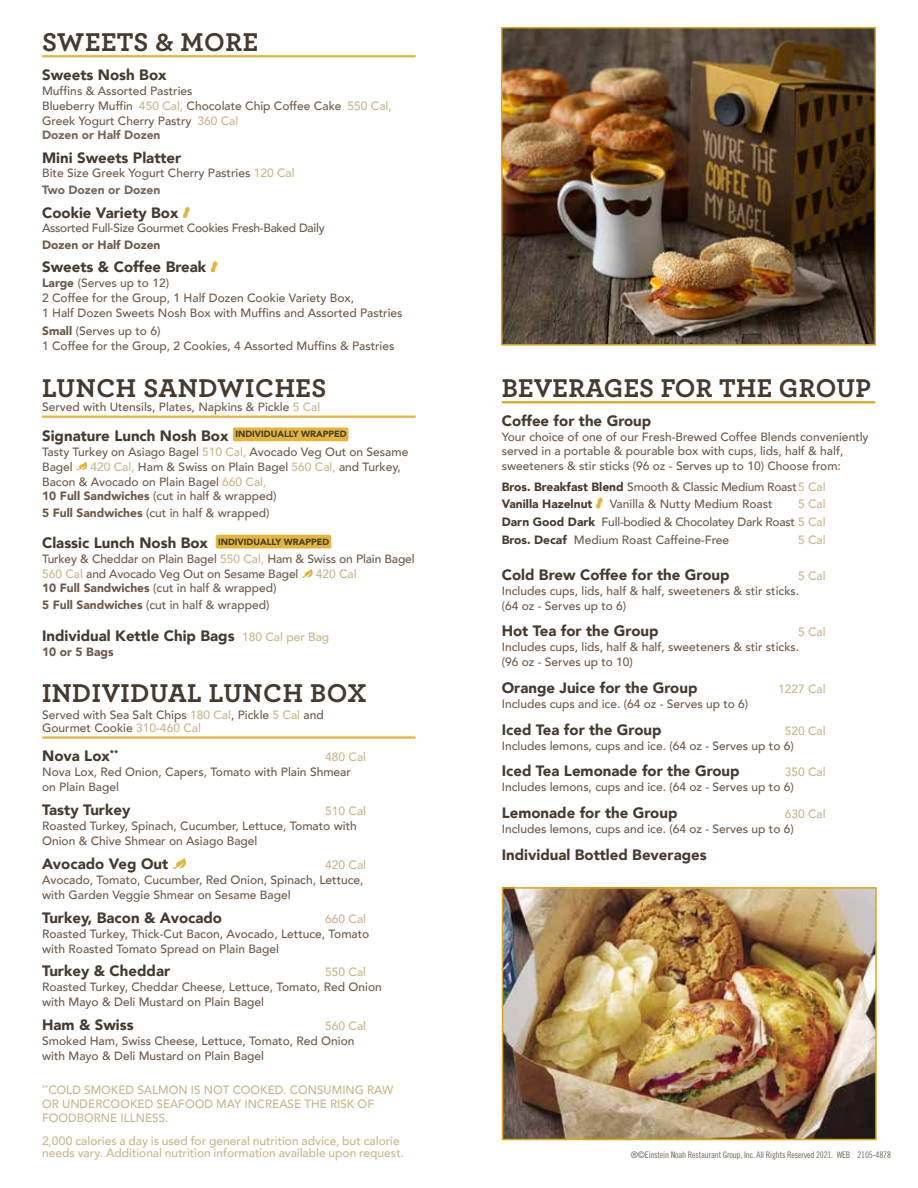
<style>
.page{position:relative;width:918px;height:1188px;background:#fff}
.page>*{position:absolute;margin:0;border:0;box-sizing:border-box;transform-origin:0 0}
.t1{font:700 27px "Archer";letter-spacing:.01em;color:#453a2d}
.t2{font:900 15px "Avenir";color:#453a2d}
.t3{font:500 12px/15px "Avenir";color:#6e5846}
.t4{font:500 12px/14.4px "Avenir";color:#c8b688}
.t5{font:900 12px/17.7px "Avenir";color:#453a2d}
.t6{font:500 12px "Avenir";letter-spacing:-.025em;color:#6e5846}
.t7{font:900 12px "Avenir";color:#6e5846}
.t8{font:9px "Trade Gothic Cond Eighteen";letter-spacing:-.02em;color:#756757}
.s1{color:#c8b688}
.s2{font-weight:900;color:#756757}
.s3{font-weight:900}
.s4{font-weight:500;font-size:12px;color:#c8b688}
.s5{font-weight:500;color:#6e5846}
.s6{font-weight:500;color:#c8b688}
.s7{font-weight:900;color:#453a2d}
</style>
<div class="page">
<hr style="left:502px;top:401px;width:373px;height:2px;background:#daa819">
<svg style="left:596px;top:497px;width:7px;height:12px"></svg>
<img style="left:504px;top:30px;width:369px;height:313px">
<div style="left:501px;top:27px;width:375px;height:319px;border:2px solid #daa819"></div>
<hr style="left:42px;top:55px;width:374px;height:2px;background:#e2b63a">
<svg style="left:183px;top:207px;width:7px;height:11px"></svg>
<svg style="left:211px;top:261px;width:7px;height:12px"></svg>
<hr style="left:42px;top:416px;width:374px;height:2px;background:#e2b63a">
<hr style="left:42px;top:736px;width:374px;height:3px;background:#e2b63a">
<div style="left:233px;top:427px;width:115px;height:14px;background:#e2b63a;border-radius:2px"></div>
<svg style="left:76px;top:462px;width:12px;height:9px"></svg>
<div style="left:216px;top:535px;width:115px;height:14px;background:#e2b63a;border-radius:2px"></div>
<svg style="left:302px;top:569px;width:11px;height:9px"></svg>
<svg style="left:173px;top:858px;width:13px;height:11px"></svg>
<img style="left:505px;top:890px;width:369px;height:247px">
<div style="left:502px;top:887px;width:375px;height:253px;border:2px solid #daa819"></div>
<h1 class="t1" style="left:42px;top:21px;width:218px">SWEETS &amp; MORE</h1>
<p class="t2" style="left:42px;top:62px;width:126px">Sweets Nosh Box</p>
<p class="t3" style="left:42px;top:82px;width:351px">Muffins &amp; Assorted Pastries<br>Blueberry Muffin <span class="s1">450 Cal,</span> Chocolate Chip Coffee Cake <span class="s1">550 Cal, </span>Greek Yogurt Cherry Pastry <span class="s1">360 Cal<br></span><span class="s2">Dozen or Half Dozen</span></p>
<p class="t2" style="left:42px;top:145px;width:141px">Mini Sweets Platter</p>
<p class="t3" style="left:42px;top:164px;width:254px;line-height:17.1px">Bite Size Greek Yogurt Cherry Pastries <span class="s1">120 Cal<br></span><span class="s2">Two Dozen or Dozen</span></p>
<p class="t2" style="left:42px;top:200px;width:138px">Cookie Variety Box</p>
<p class="t6" style="left:42px;top:218px;width:284px">Assorted Full-Size Gourmet Cookies Fresh-Baked Daily</p>
<p class="t7" style="left:42px;top:234px;width:120px">Dozen or Half Dozen</p>
<p class="t2" style="left:42px;top:254px;width:166px">Sweets &amp; Coffee Break</p>
<p class="t3" style="left:42px;top:275px;width:362px"><span class="s3">Large</span> (Serves up to 12)<br>2 Coffee for the Group, 1 Half Dozen Cookie Variety Box,<br>1 Half Dozen Sweets Nosh Box with Muffins and Assorted Pastries</p>
<p class="t3" style="left:42px;top:322px;width:354px"><span class="s3">Small</span> (Serves up to 6)<br>1 Coffee for the Group, 2 Cookies, 4 Assorted Muffins &amp; Pastries</p>
<h1 class="t1" style="left:42px;top:367px;width:286px">LUNCH SANDWICHES</h1>
<p class="t3" style="left:42px;top:399px;width:280px">Served with Utensils, Plates, Napkins &amp; Pickle <span class="s1">5 Cal</span></p>
<p class="t2" style="left:42px;top:423px;width:306px">Signature Lunch Nosh Box <sup>INDIVIDUALLY</sup> <sup>WRAPPED</sup></p>
<p class="t3" style="left:42px;top:443px;width:368px">Tasty Turkey on Asiago Bagel <span class="s1">510 Cal,</span> Avocado Veg Out on Sesame<br>Bagel</p>
<p class="t3" style="left:42px;top:458px;width:360px;text-indent:48px"><span class="s1">420 Cal,</span> Ham &amp; Swiss on Plain Bagel <span class="s1">560 Cal,</span> and Turkey,<br>Bacon &amp; Avocado on Plain Bagel <span class="s1">660 Cal,<br></span><span class="s3">10 Full Sandwiches</span> (cut in half &amp; wrapped)</p>
<p class="t3" style="left:42px;top:505px;width:229px"><span class="s3">5 Full Sandwiches</span> (cut in half &amp; wrapped)</p>
<p class="t2" style="left:42px;top:530px;width:289px">Classic Lunch Nosh Box <sup>INDIVIDUALLY</sup> <sup>WRAPPED</sup></p>
<p class="t3" style="left:42px;top:551px;width:374px">Turkey &amp; Cheddar on Plain Bagel <span class="s1">550 Cal,</span> Ham &amp; Swiss on Plain Bagel<br><span class="s1">560 Cal</span> and Avocado Veg Out on Sesame Bagel</p>
<p class="t4" style="left:316px;top:566px;width:42px">420 Cal</p>
<p class="t3" style="left:42px;top:579px;width:236px;line-height:17.1px"><span class="s3">10 Full Sandwiches</span> (cut in half &amp; wrapped)<br><span class="s3">5 Full Sandwiches</span> (cut in half &amp; wrapped)</p>
<p class="t2" style="left:42px;top:623px;width:289px">Individual Kettle Chip Bags <span class="s4">180 Cal per Bag</span></p>
<p class="t7" style="left:42px;top:641px;width:73px">10 or 5 Bags</p>
<h1 class="t1" style="left:42px;top:672px;width:326px">INDIVIDUAL LUNCH BOX</h1>
<p class="t3" style="left:42px;top:707px;width:283px;line-height:13.5px">Served with Sea Salt Chips <span class="s1">180 Cal</span>, Pickle <span class="s1">5 Cal</span> and<br>Gourmet Cookie <span class="s1">310-460 Cal</span></p>
<p class="t2" style="left:42px;top:743px;width:78px">Nova Lox<sup>**</sup></p>
<p class="t4" style="left:325px;top:749px;width:42px">480 Cal</p>
<p class="t3" style="left:42px;top:764px;width:310px">Nova Lox, Red Onion, Capers, Tomato with Plain Shmear on Plain Bagel</p>
<p class="t2" style="left:42px;top:797px;width:90px">Tasty Turkey</p>
<p class="t4" style="left:325px;top:803px;width:42px">510 Cal</p>
<p class="t3" style="left:42px;top:818px;width:316px">Roasted Turkey, Spinach, Cucumber, Lettuce, Tomato with<br>Onion &amp; Chive Shmear on Asiago Bagel</p>
<p class="t2" style="left:42px;top:851px;width:128px">Avocado Veg Out</p>
<p class="t4" style="left:325px;top:857px;width:42px">420 Cal</p>
<p class="t3" style="left:42px;top:872px;width:323px">Avocado, Tomato, Cucumber, Red Onion, Spinach, Lettuce, with Garden Veggie Shmear on Sesame Bagel</p>
<p class="t2" style="left:42px;top:905px;width:181px">Turkey, Bacon &amp; Avocado</p>
<p class="t4" style="left:325px;top:911px;width:42px">660 Cal</p>
<p class="t3" style="left:42px;top:925px;width:329px">Roasted Turkey, Thick-Cut Bacon, Avocado, Lettuce, Tomato with Roasted Tomato Spread on Plain Bagel</p>
<p class="t2" style="left:42px;top:958px;width:130px">Turkey &amp; Cheddar</p>
<p class="t4" style="left:325px;top:964px;width:42px">550 Cal</p>
<p class="t3" style="left:42px;top:979px;width:341px">Roasted Turkey, Cheddar Cheese, Lettuce, Tomato, Red Onion with Mayo &amp; Deli Mustard on Plain Bagel</p>
<p class="t2" style="left:42px;top:1012px;width:93px">Ham &amp; Swiss</p>
<p class="t4" style="left:325px;top:1018px;width:42px">560 Cal</p>
<p class="t3" style="left:42px;top:1033px;width:314px">Smoked Ham, Swiss Cheese, Lettuce, Tomato, Red Onion with Mayo &amp; Deli Mustard on Plain Bagel</p>
<p class="t4" style="left:42px;top:1082px;width:353px"><sup>**</sup>COLD SMOKED SALMON IS NOT COOKED. CONSUMING RAW<br>OR UNDERCOOKED SEAFOOD MAY INCREASE THE RISK OF<br>FOODBORNE ILLNESS.</p>
<p class="t4" style="left:42px;top:1135px;width:364px;line-height:11.4px">2,000 calories a day is used for general nutrition advice, but calorie needs vary. Additional nutrition information available upon request.</p>
<h1 class="t1" style="left:502px;top:367px;width:371px">BEVERAGES FOR THE GROUP</h1>
<p class="t2" style="left:502px;top:408px;width:151px">Coffee for the Group</p>
<p class="t3" style="left:502px;top:428px;width:368px">Your choice of one of our Fresh-Brewed Coffee Blends conveniently served in a portable &amp; pourable box with cups, lids, half &amp; half, sweeteners &amp; stir sticks (96 oz - Serves up to 10) Choose from:</p>
<p class="t5" style="left:502px;top:477px;width:326px">Bros. Breakfast Blend <span class="s5">Smooth &amp; Classic Medium Roast</span><span class="s6">5 Cal<br></span>Vanilla Hazelnut</p>
<p class="t3" style="left:502px;top:495px;width:325px;line-height:17.7px;text-align:justify;text-indent:296px"><span class="s1">5 Cal </span><span class="s7">Darn Good Dark</span> Full-bodied &amp; Chocolatey Dark Roast <span class="s1">5 Cal </span><span class="s7">Bros. Decaf</span> Medium Roast Caffeine-Free</p>
<p class="t3" style="left:610px;top:496px;width:164px">Vanilla &amp; Nutty Medium Roast</p>
<p class="t4" style="left:798px;top:532px;width:29px">5 Cal</p>
<p class="t2" style="left:502px;top:561px;width:229px">Cold Brew Coffee for the Group</p>
<p class="t4" style="left:798px;top:568px;width:29px">5 Cal</p>
<p class="t3" style="left:502px;top:582px;width:299px">Includes cups, lids, half &amp; half, sweeteners &amp; stir sticks. (64 oz - Serves up to 6)</p>
<p class="t2" style="left:502px;top:618px;width:158px">Hot Tea for the Group</p>
<p class="t4" style="left:798px;top:624px;width:29px">5 Cal</p>
<p class="t3" style="left:502px;top:639px;width:299px">Includes cups, lids, half &amp; half, sweeteners &amp; stir sticks. (96 oz - Serves up to 10)</p>
<p class="t2" style="left:502px;top:675px;width:197px">Orange Juice for the Group</p>
<p class="t4" style="left:778px;top:681px;width:49px">1227 Cal</p>
<p class="t3" style="left:502px;top:696px;width:248px">Includes cups and ice. (64 oz - Serves up to 6)</p>
<p class="t2" style="left:502px;top:717px;width:161px">Iced Tea for the Group</p>
<p class="t4" style="left:785px;top:723px;width:42px">520 Cal</p>
<p class="t3" style="left:502px;top:737px;width:294px">Includes lemons, cups and ice. (64 oz - Serves up to 6)</p>
<p class="t2" style="left:502px;top:758px;width:239px">Iced Tea Lemonade for the Group</p>
<p class="t4" style="left:785px;top:764px;width:42px">350 Cal</p>
<p class="t3" style="left:502px;top:779px;width:294px">Includes lemons, cups and ice. (64 oz - Serves up to 6)</p>
<p class="t2" style="left:502px;top:800px;width:177px">Lemonade for the Group</p>
<p class="t4" style="left:785px;top:806px;width:42px">630 Cal</p>
<p class="t3" style="left:502px;top:821px;width:294px">Includes lemons, cups and ice. (64 oz - Serves up to 6)</p>
<p class="t2" style="left:502px;top:842px;width:207px">Individual Bottled Beverages</p>
<p class="t8" style="left:631px;top:1149px;width:262px">®©Einstein Noah Restaurant Group, Inc. All Rights Reserved 2021. WEB 2105-4878</p>
</div>
